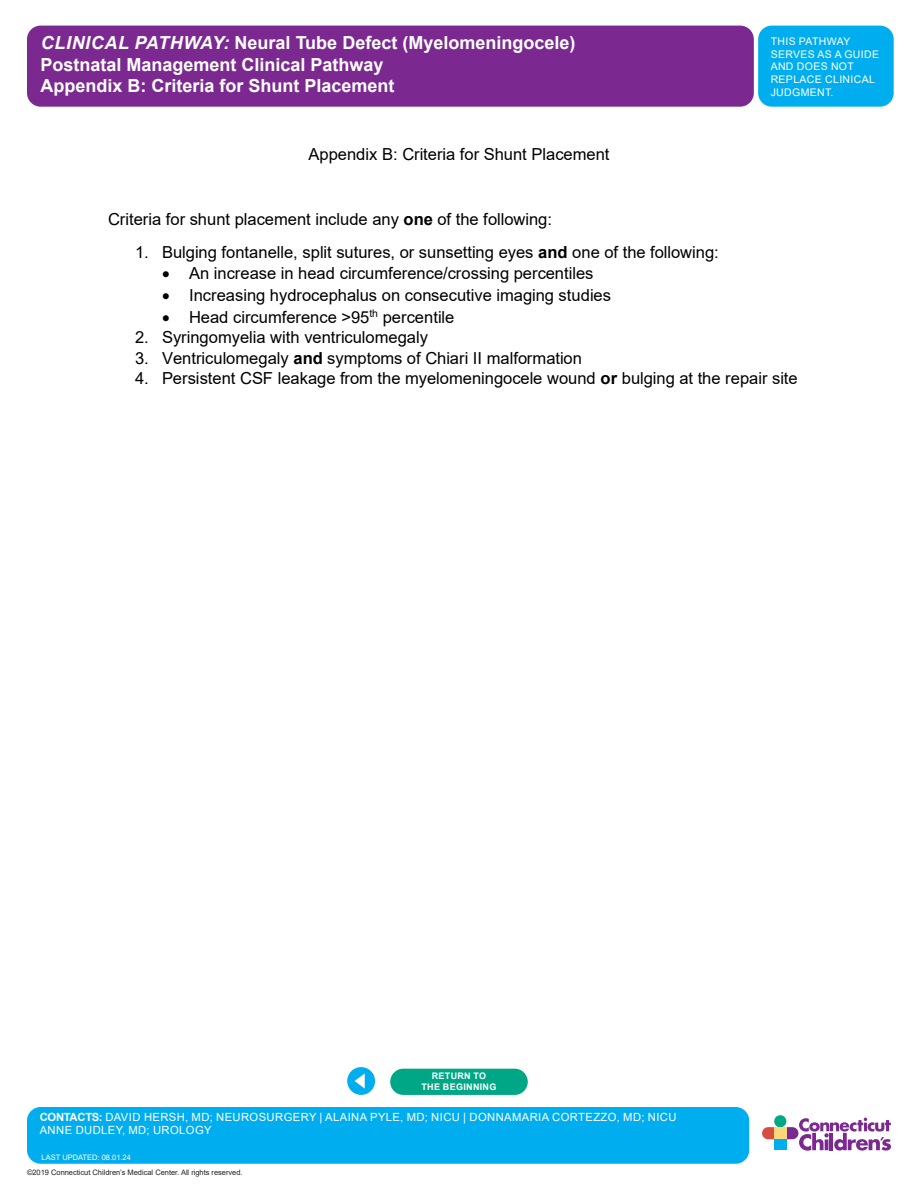
<style>
.page{position:relative;width:918px;height:1188px;background:#fff}
.page>*{position:absolute;margin:0;border:0;box-sizing:border-box;transform-origin:0 0}
.t1{font:700 18px/21.6px "Arial";color:#fff}
.t2{font:16.5px "Arial";color:#000}
.t3{font:11.25px/13.5px "Arial";letter-spacing:.035em;color:#fff}
.t4{font:10.5px/12.6px "Arial";letter-spacing:.035em;color:#fff}
.t5{font:700 9px "Arial";letter-spacing:.035em;color:#fff}
.t6{font:7.5px "Arial";letter-spacing:-.005em;color:#231f20}
.t7{font:7.5px "Arial";color:#fff}
.s1{font-style:italic}
.s2{font-weight:700}
</style>
<div class="page">
<svg style="left:762px;top:1115px;width:129px;height:36px"></svg>
<div style="left:774px;top:1127px;width:12px;height:12px;background:#fed77d"></div>
<div style="left:774px;top:1139px;width:12px;height:11px;background:#00aeef"></div>
<div style="left:27px;top:26px;width:727px;height:81px;background:#7b2991;border-radius:14px"></div>
<div style="left:758px;top:26px;width:136px;height:81px;background:#00aeef;border-radius:14px"></div>
<div style="left:390px;top:1069px;width:138px;height:26px;background:#00a786;border-radius:13px"></div>
<div style="left:347px;top:1067px;width:28px;height:28px;background:#00aeef;border-radius:50%"></div>
<svg style="left:355px;top:1073px;width:10px;height:16px"></svg>
<div style="left:27px;top:1107px;width:722px;height:57px;background:#00aeef;border-radius:14px"></div>
<p class="t1" style="left:40px;top:32px;width:536px"><span class="s1">CLINICAL PATHWAY:</span> Neural Tube Defect (Myelomeningocele)<br>Postnatal Management Clinical Pathway</p>
<p class="t1" style="left:40px;top:75px;width:356px">Appendix B: Criteria for Shunt Placement</p>
<p class="t2" style="left:309px;top:143px;width:302px">Appendix B: Criteria for Shunt Placement</p>
<p class="t4" style="left:771px;top:35px;width:110px">THIS PATHWAY<br>SERVES AS A GUIDE<br>AND DOES NOT<br>REPLACE CLINICAL<br>JUDGMENT.</p>
<p class="t2" style="left:108px;top:208px;width:445px">Criteria for shunt placement include any <span class="s2">one</span> of the following:</p>
<p class="t2" style="left:135px;top:241px;width:585px">1. Bulging fontanelle, split sutures, or sunsetting eyes <span class="s2">and</span> one of the following:</p>
<p class="t2" style="left:162px;top:262px;width:433px">• An increase in head circumference/crossing percentiles</p>
<p class="t2" style="left:162px;top:284px;width:451px">• Increasing hydrocephalus on consecutive imaging studies</p>
<p class="t2" style="left:162px;top:305px;width:294px">• Head circumference &gt;95<sup>th</sup> percentile</p>
<p class="t2" style="left:135px;top:326px;width:294px">2. Syringomyelia with ventriculomegaly</p>
<p class="t2" style="left:135px;top:346px;width:449px">3. Ventriculomegaly <span class="s2">and</span> symptoms of Chiari II malformation</p>
<p class="t2" style="left:135px;top:367px;width:664px">4. Persistent CSF leakage from the myelomeningocele wound <span class="s2">or</span> bulging at the repair site</p>
<p class="t5" style="left:432px;top:1070px;width:56px">RETURN TO</p>
<p class="t5" style="left:422px;top:1080px;width:76px">THE BEGINNING</p>
<p class="t3" style="left:40px;top:1110px;width:638px"><span class="s2">CONTACTS:</span> DAVID HERSH, MD; NEUROSURGERY | ALAINA PYLE, MD; NICU | DONNAMARIA CORTEZZO, MD; NICU<br>ANNE DUDLEY, MD; UROLOGY</p>
<p class="t7" style="left:42px;top:1152px;width:91px">LAST UPDATED: 08.01.24</p>
<p class="t6" style="left:27px;top:1167px;width:217px">©2019 Connecticut Children’s Medical Center. All rights reserved.</p>
</div>
